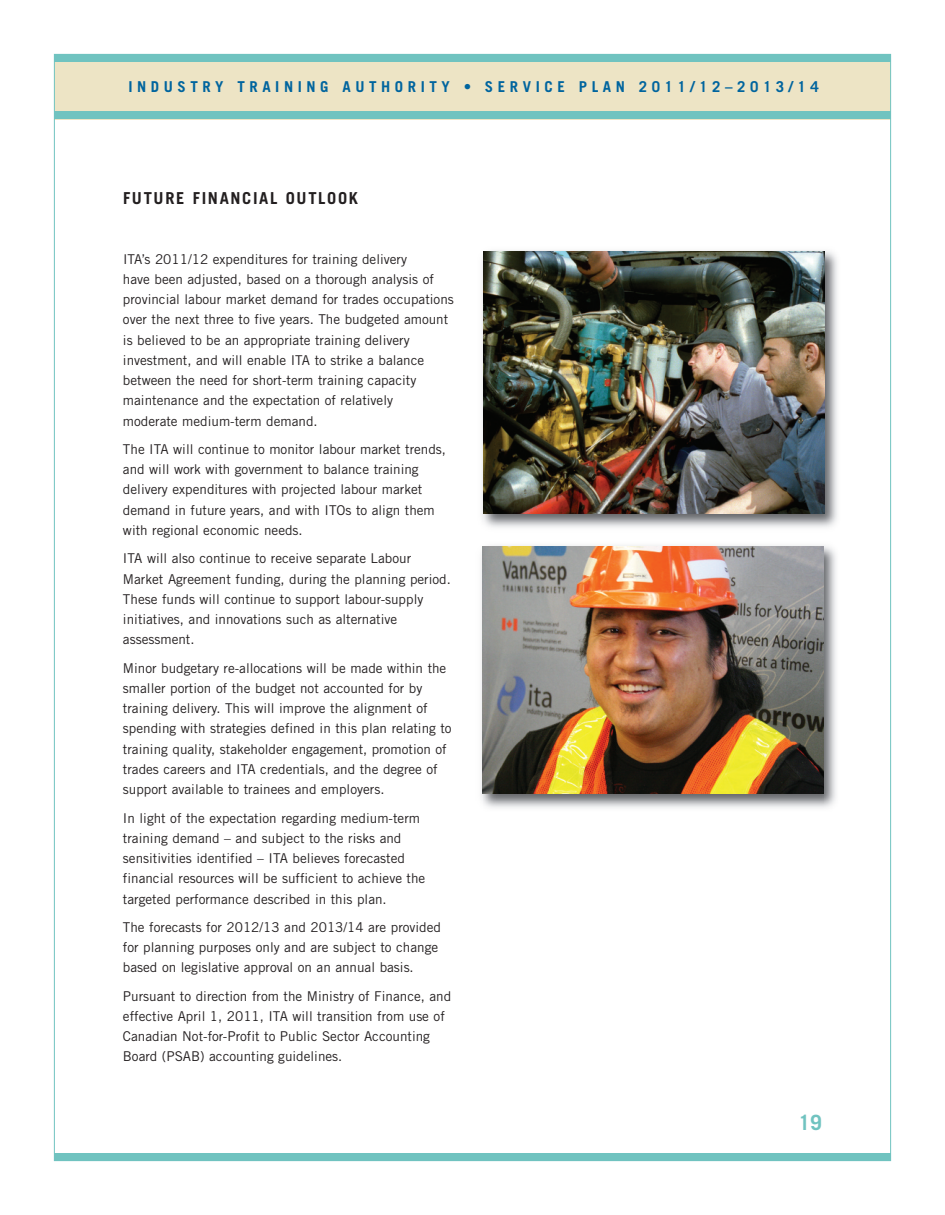
<style>
.page{position:relative;width:945px;height:1215px;background:#fff}
.page>*{position:absolute;margin:0;border:0;box-sizing:border-box;transform-origin:0 0}
.t1{font:700 21px "Trade Gothic";color:#70c3c0}
.t2{font:700 16.5px "Trade Gothic";letter-spacing:.1em;color:#231f20}
.t3{font:700 15px "Trade Gothic";letter-spacing:.305em;color:#00649e}
.t4{font:13.5px/20.2px "Trade Gothic";color:#231f20}
</style>
<div class="page">
<div style="left:54px;top:54px;width:837px;height:65px;background:#ede4c5"></div>
<div style="left:54px;top:54px;width:837px;height:8px;background:#70c3c0"></div>
<div style="left:54px;top:111px;width:837px;height:8px;background:#70c3c0"></div>
<div style="left:54px;top:1154px;width:837px;height:7px;background:#70c3c0"></div>
<img style="left:482px;top:250px;width:355px;height:278px">
<img style="left:484px;top:514px;width:340px;height:14px">
<img style="left:484px;top:251px;width:341px;height:263px">
<img style="left:481px;top:545px;width:355px;height:263px">
<img style="left:483px;top:546px;width:341px;height:247px">
<p class="t3" style="left:128px;top:81px;width:692px">INDUSTRY TRAINING AUTHORITY • SERVICE PLAN 2011/12–2013/14</p>
<p class="t2" style="left:123px;top:192px;width:237px">FUTURE FINANCIAL OUTLOOK</p>
<p class="t4" style="left:123px;top:250px;width:332px">ITA’s 2011/12 expenditures for training delivery<br>have been adjusted, based on a thorough analysis of provincial labour market demand for trades occupations over the next three to five years. The budgeted amount is believed to be an appropriate training delivery investment, and will enable ITA to strike a balance between the need for short-term training capacity maintenance and the expectation of relatively<br>moderate medium-term demand.</p>
<p class="t4" style="left:123px;top:440px;width:325px">The ITA will continue to monitor labour market trends, and will work with government to balance training delivery expenditures with projected labour market demand in future years, and with ITOs to align them with regional economic needs.</p>
<p class="t4" style="left:123px;top:550px;width:329px">ITA will also continue to receive separate Labour Market Agreement funding, during the planning period.<br>These funds will continue to support labour-supply initiatives, and innovations such as alternative assessment.</p>
<p class="t4" style="left:123px;top:659px;width:330px">Minor budgetary re-allocations will be made within the smaller portion of the budget not accounted for by training delivery. This will improve the alignment of spending with strategies defined in this plan relating to training quality, stakeholder engagement, promotion of trades careers and ITA credentials, and the degree of support available to trainees and employers.</p>
<p class="t4" style="left:123px;top:809px;width:304px">In light of the expectation regarding medium-term training demand – and subject to the risks and sensitivities identified – ITA believes forecasted financial resources will be sufficient to achieve the targeted performance described in this plan.</p>
<p class="t4" style="left:123px;top:918px;width:320px">The forecasts for 2012/13 and 2013/14 are provided for planning purposes only and are subject to change based on legislative approval on an annual basis.</p>
<p class="t4" style="left:123px;top:987px;width:330px">Pursuant to direction from the Ministry of Finance, and effective April 1, 2011, ITA will transition from use of Canadian Not-for-Profit to Public Sector Accounting Board (PSAB) accounting guidelines.</p>
<h1 class="t1" style="left:799px;top:1115px;width:25px">19</h1>
</div>
